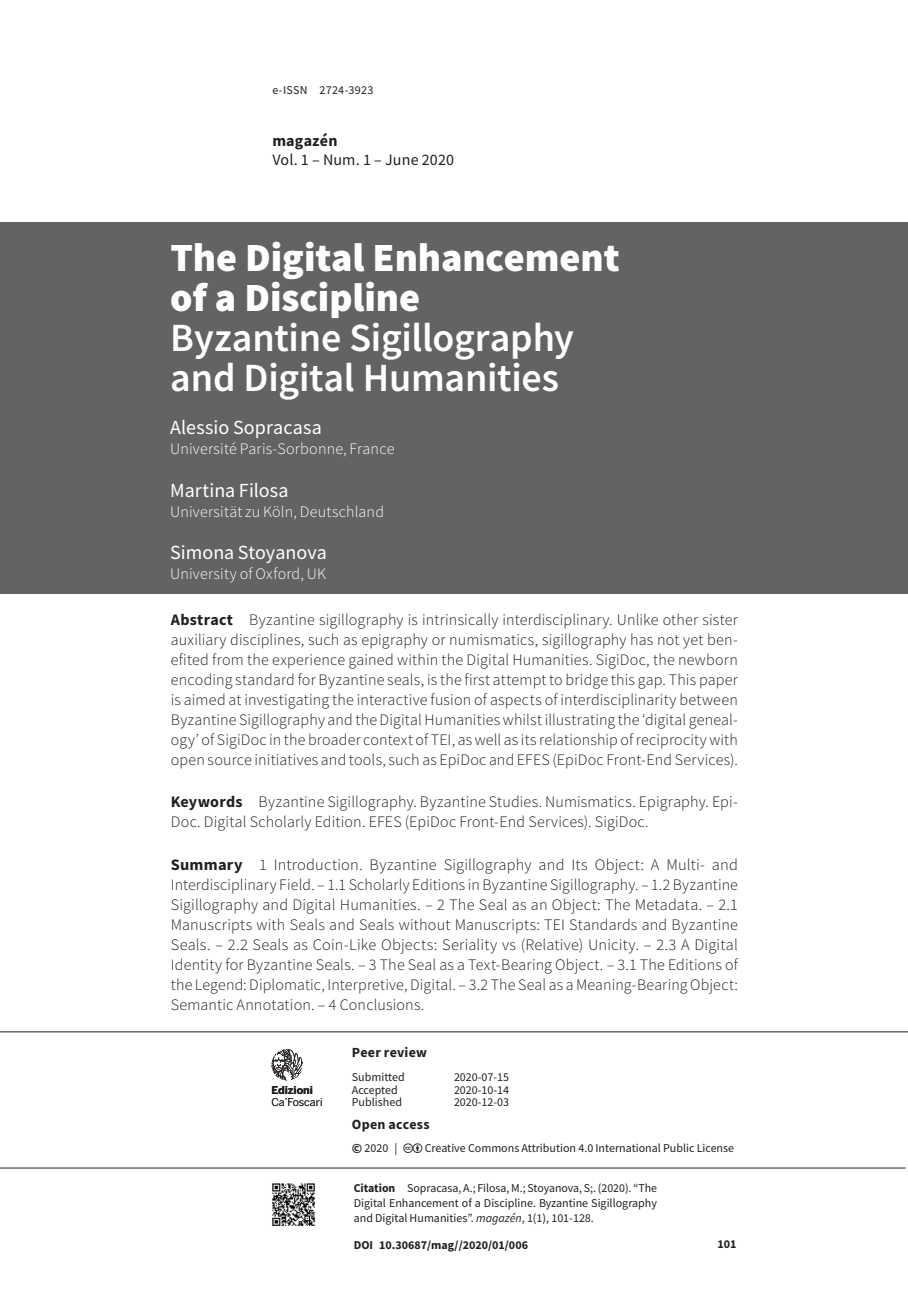
<style>
.page{position:relative;width:908px;height:1304px;background:#fff}
.page>*{position:absolute;margin:0;border:0;box-sizing:border-box;transform-origin:0 0}
.t1{font:600 40px/40px "Source Sans Pro";letter-spacing:-.005em;color:#fff}
.t2{font:900 40px/40px "Source Sans Pro";letter-spacing:-.005em;color:#fff}
.t3{font:20px "Source Sans Pro";letter-spacing:.005em;color:#fff}
.t4{font:300 16px/20px "Source Sans Pro";letter-spacing:.01em;color:#231f20;text-align:justify}
.t5{font:300 16px "Source Sans Pro";letter-spacing:.01em;color:#fff}
.t6{font:16px "Source Sans Pro";letter-spacing:.01em;color:#231f20}
.t7{font:700 16px "Source Sans Pro";letter-spacing:.01em;color:#231f20}
.t8{font:700 14px "Source Sans Pro";letter-spacing:.02em;color:#231f20}
.t9{font:12px/15px "Source Sans Pro";color:#231f20;text-align:justify}
.t10{font:700 12px "Source Sans Pro";color:#231f20}
.t11{font:12px "Source Sans Pro";letter-spacing:.02em;color:#231f20}
.t12{font:10.8px "Benton Sans";letter-spacing:-.01em;color:#231f20}
.t13{font:700 10.8px "Benton Sans";color:#231f20}
.s1{font-weight:700}
.s2{font-weight:700;font-size:14px}
.s3{font-style:italic}
</style>
<div class="page">
<hr style="left:0;top:1031px;width:907px;height:1px;background:#231f20">
<hr style="left:0;top:1168px;width:905px;height:1px;background:#231f20">
<img style="left:272px;top:1183px;width:43px;height:43px">
<svg style="left:271px;top:1049px;width:32px;height:31px"></svg>
<div style="left:0;top:223px;width:907px;height:371px;background:#636366"></div>
<p class="t11" style="left:272px;top:82px;width:102px">e-ISSN 2724-3923</p>
<p class="t7" style="left:272px;top:130px;width:67px">magazén</p>
<p class="t6" style="left:272px;top:150px;width:183px">Vol. 1 – Num. 1 – June 2020</p>
<h1 class="t2" style="left:170px;top:237px;width:451px">The Digital Enhancement of a Discipline</h1>
<h1 class="t1" style="left:170px;top:318px;width:405px">Byzantine Sigillography and Digital Humanities</h1>
<p class="t3" style="left:170px;top:415px;width:153px">Alessio Sopracasa</p>
<p class="t5" style="left:170px;top:439px;width:225px">Université Paris-Sorbonne, France</p>
<p class="t3" style="left:170px;top:477px;width:120px">Martina Filosa</p>
<p class="t5" style="left:170px;top:502px;width:215px">Universität zu Köln, Deutschland</p>
<p class="t3" style="left:170px;top:540px;width:158px">Simona Stoyanova</p>
<p class="t5" style="left:170px;top:564px;width:157px">University of Oxford, UK</p>
<p class="t4" style="left:171px;top:609px;width:568px"><span class="s1">Abstract</span> Byzantine sigillography is intrinsically interdisciplinary. Unlike other sister auxiliary disciplines, such as epigraphy or numismatics, sigillography has not yet ben&shy;efited from the experience gained within the Digital Humanities. SigiDoc, the newborn encoding standard for Byzantine seals, is the first attempt to bridge this gap. This paper is aimed at investigating the interactive fusion of aspects of interdisciplinarity between Byzantine Sigillography and the Digital Humanities whilst illustrating the ‘digital geneal&shy;ogy’ of SigiDoc in the broader context of TEI, as well as its relationship of reciprocity with open source initiatives and tools, such as EpiDoc and EFES (EpiDoc Front-End Services).</p>
<p class="t4" style="left:171px;top:792px;width:568px"><span class="s1">Keywords</span> Byzantine Sigillography. Byzantine Studies. Numismatics. Epigraphy. Epi-<br>Doc. Digital Scholarly Edition. EFES (EpiDoc Front-End Services). SigiDoc.</p>
<p class="t4" style="left:171px;top:855px;width:568px"><span class="s1">Summary</span> 1 Introduction. Byzantine Sigillography and Its Object: A Multi- and Interdisciplinary Field. – 1.1 Scholarly Editions in Byzantine Sigillography. – 1.2 Byzantine Sigillography and Digital Humanities. – 2 The Seal as an Object: The Metadata. – 2.1<br>Manuscripts with Seals and Seals without Manuscripts: TEI Standards and Byzantine Seals. – 2.2 Seals as Coin-Like Objects: Seriality vs (Relative) Unicity. – 2.3 A Digital Identity for Byzantine Seals. – 3 The Seal as a Text-Bearing Object. – 3.1 The Editions of the Legend: Diplomatic, Interpretive, Digital. – 3.2 The Seal as a Meaning-Bearing Object:<br>Semantic Annotation. – 4 Conclusions.</p>
<p class="t13" style="left:271px;top:1084px;width:43px">Edizioni</p>
<p class="t12" style="left:271px;top:1095px;width:53px">Ca’Foscari</p>
<p class="t8" style="left:351px;top:1042px;width:77px">Peer review</p>
<p class="t9" style="left:351px;top:1070px;width:54px">Submitted</p>
<p class="t9" style="left:454px;top:1070px;width:57px">2020-07-15</p>
<p class="t9" style="left:351px;top:1082px;width:47px">Accepted</p>
<p class="t9" style="left:454px;top:1082px;width:57px">2020-10-14</p>
<p class="t9" style="left:351px;top:1095px;width:52px">Published</p>
<p class="t9" style="left:454px;top:1095px;width:57px">2020-12-03</p>
<p class="t8" style="left:351px;top:1115px;width:79px">Open access</p>
<p class="t9" style="left:351px;top:1140px;width:47px"><span class="s2">©</span> 2020 |</p>
<p class="t9" style="left:424px;top:1140px;width:311px">Creative Commons Attribution 4.0 International Public License</p>
<p class="t9" style="left:353px;top:1181px;width:305px"><span class="s1">Citation</span> Sopracasa, A.; Filosa, M.; Stoyanova, S;. (2020). “The Digital Enhancement of a Discipline. Byzantine Sigillography and Digital Humanities”. <span class="s3">magazén</span>, 1(1), 101-128.</p>
<p class="t10" style="left:353px;top:1237px;width:176px">DOI 10.30687/mag//2020/01/006</p>
<p class="t10" style="left:717px;top:1236px;width:21px">101</p>
</div>
